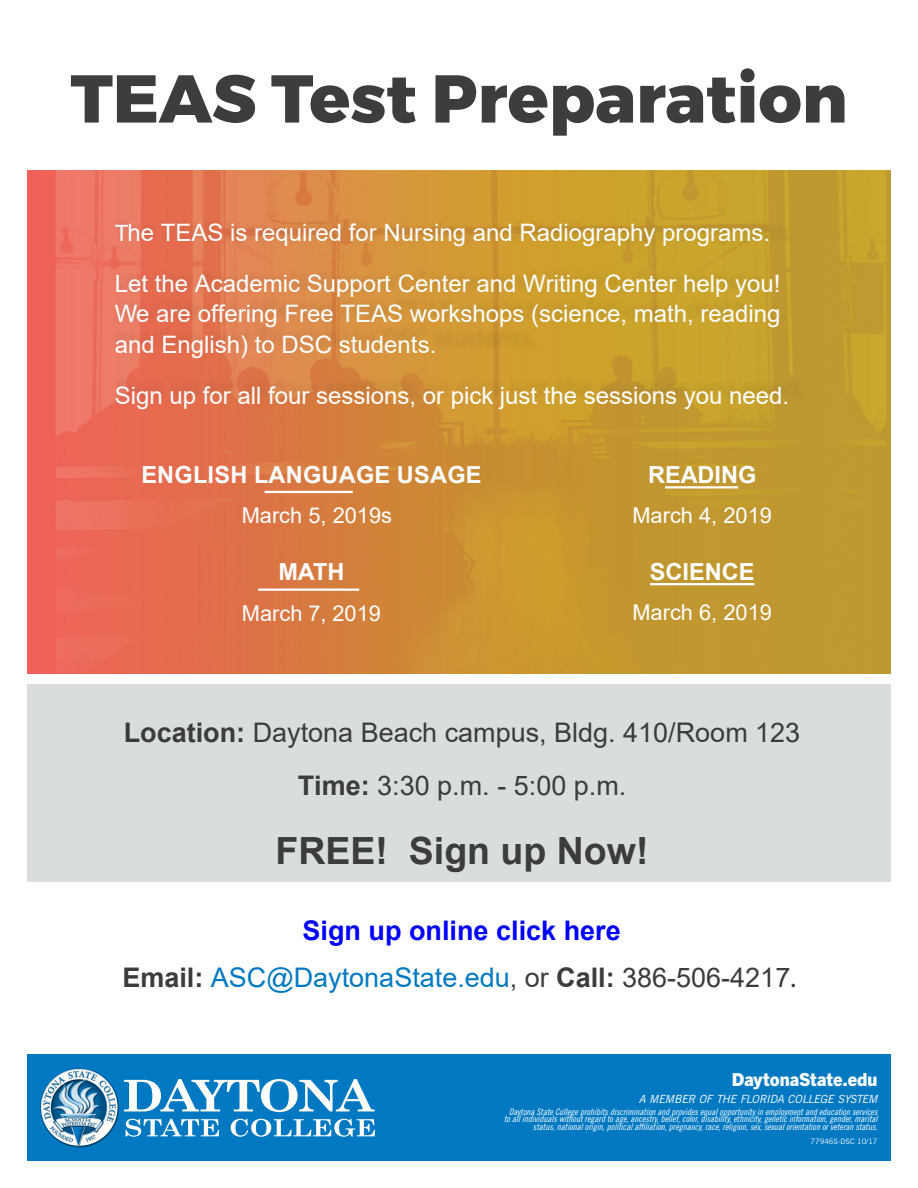
<style>
.page{position:relative;width:918px;height:1188px;background:#fff}
.page>*{position:absolute;margin:0;border:0;box-sizing:border-box;transform-origin:0 0}
.t1{font:800 67.5px "Montserrat";color:#3d3d3d}
.t2{font:700 37.5px "Arial";color:#3b3d3d}
.t3{font:27px/46.3px "Arial";color:#0079c2;text-align:center}
.t4{font:27px/52.9px "Arial";color:#3b3d3d;text-align:center}
.t5{font:24px/51.4px "Arial";color:#fff}
.t6{font:700 23.55px "Arial";letter-spacing:.01em;color:#fff}
.t7{font:21.9px "Arial";color:#fff}
.t8{font:800 18px "Trade Gothic Next LT Pro";color:#fff}
.t9{font:italic 11.25px "Trade Gothic LT Std";letter-spacing:-.035em;color:#fff}
.t10{font:9px/7.8px "Trade Gothic Cond Eighteen Obl";color:#fff;text-align:right}
.t11{font:7.5px "Trade Gothic";color:#fff}
.s1{font-size:22.5px}
.s2{font-style:inherit}
.s3{font-weight:700}
.s4{font-weight:700;color:#00f}
.s5{font-weight:700;color:#3b3d3d}
.s6{color:#3b3d3d}
.s7{font-family:"Montserrat";color:#3b3d3d}
</style>
<div class="page">
<img style="left:28px;top:170px;width:863px;height:503px">
<div style="left:27px;top:684px;width:864px;height:197px;background:#dadddd"></div>
<div style="left:27px;top:1055px;width:864px;height:106px;background:#0079c2"></div>
<svg style="left:136px;top:1079px;width:239px;height:58px"></svg>
<img style="left:40px;top:1068px;width:96px;height:80px">
<div style="left:111px;top:218px;width:696px;height:187px;background:#231f20;opacity:.1"></div>
<hr style="left:258px;top:589px;width:101px;height:2px;background:#fff">
<hr style="left:265px;top:491px;width:88px;height:2px;background:#fff">
<hr style="left:665px;top:486px;width:73px;height:2px;background:#fff">
<hr style="left:650px;top:583px;width:105px;height:2px;background:#fff">
<p class="t1" style="left:71px;top:57px;width:779px">TEAS Test Preparation</p>
<p class="t5" style="left:115px;top:206px;width:667px"><span class="s1">T</span>he TEAS is required for Nursing and Radiography programs.<br>Let the Academic Support Center and Writing Center help you!</p>
<p class="t5" style="left:115px;top:299px;width:667px;line-height:30.5px">We are offering Free TEAS workshops (science, math, reading and English) to DSC students.</p>
<p class="t5" style="left:115px;top:370px;width:676px">Sign up for all four sessions, or pick just the sessions you need.</p>
<p class="t6" style="left:141px;top:458px;width:342px">ENGLISH LANGUAGE USAGE</p>
<p class="t7" style="left:242px;top:500px;width:152px">March 5, 2019<span class="s2">s</span></p>
<p class="t6" style="left:278px;top:555px;width:68px">MATH</p>
<p class="t7" style="left:242px;top:598px;width:141px">March 7, 2019</p>
<p class="t6" style="left:648px;top:458px;width:110px">READING</p>
<p class="t7" style="left:632px;top:500px;width:141px">March 4, 2019</p>
<p class="t6" style="left:650px;top:555px;width:106px">SCIENCE</p>
<p class="t7" style="left:632px;top:597px;width:141px">March 6, 2019</p>
<p class="t4" style="left:124px;top:706px;width:678px"><span class="s3">Location:</span> Daytona Beach campus, Bldg. 410/Room 123<br><span class="s3">Time:</span> 3:30 p.m. - 5:00 p.m.</p>
<p class="t2" style="left:276px;top:825px;width:374px">FREE! Sign up Now!</p>
<p class="t3" style="left:122px;top:908px;width:675px"><span class="s4">Sign</span> <span class="s4">u</span><span class="s4">p</span> <span class="s4">o</span><span class="s4">nline</span> <span class="s4">click here<br></span><span class="s5">Email:</span> ASC@DaytonaState.edu<span class="s6">, or</span> <span class="s5">Call:</span> <span class="s6">386-506-4217</span><span class="s7">.</span></p>
<p class="t8" style="left:732px;top:1067px;width:147px">DaytonaState.edu</p>
<p class="t9" style="left:639px;top:1092px;width:240px">A MEMBER OF THE FLORIDA COLLEGE SYSTEM</p>
<p class="t10" style="left:504px;top:1107px;width:375px">Daytona State College prohibits discrimination and provides equal opportunity in employment and education services to all individuals without regard to age, ancestry, belief, color, disability, ethnicity, genetic information, gender, marital status, national origin, political affiliation, pregnancy, race, religion, sex, sexual orientation or veteran status.</p>
<p class="t11" style="left:811px;top:1137px;width:68px">77946S-DSC 10/17</p>
</div>
